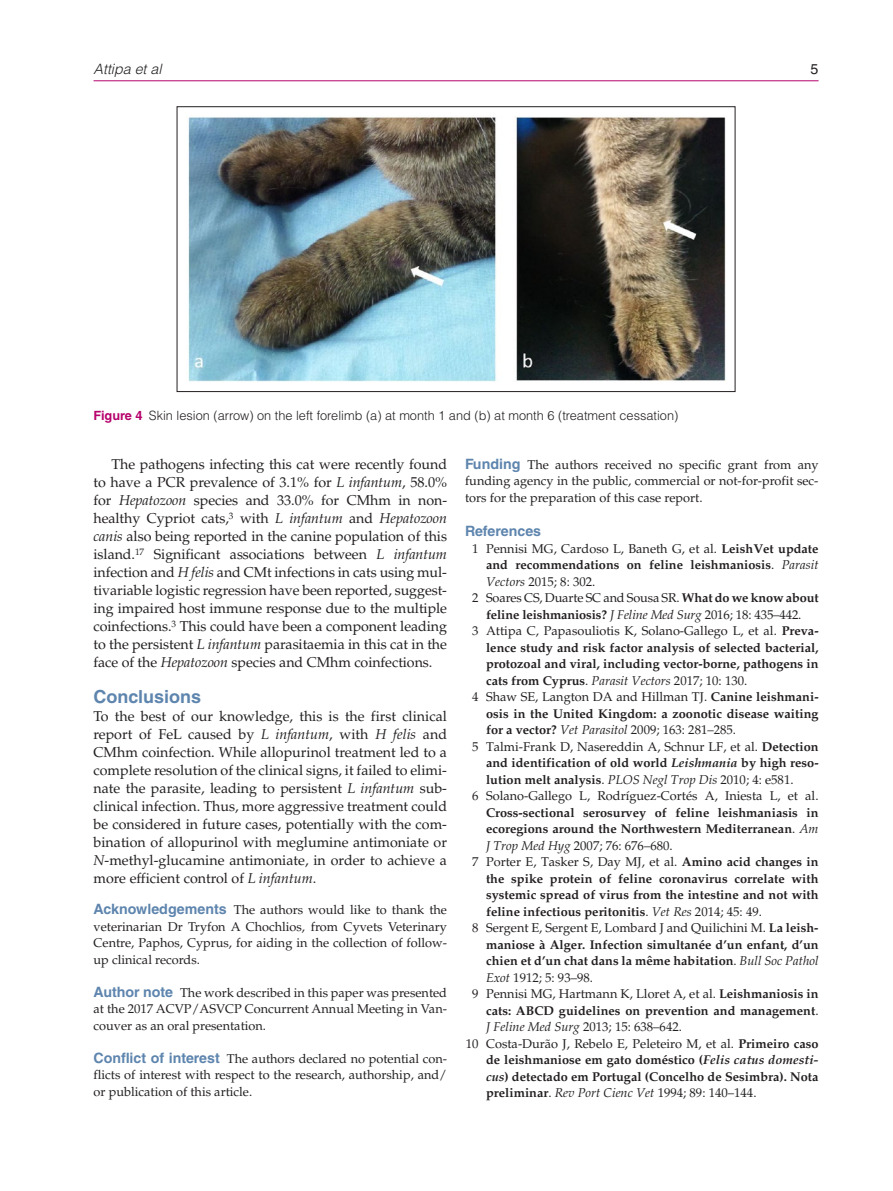
<style>
.page{position:relative;width:893px;height:1191px;background:#fff}
.page>*{position:absolute;margin:0;border:0;box-sizing:border-box;transform-origin:0 0}
.t1{font:700 18px "Helvetica LT Std";color:#5e85ae}
.t2{font:14.25px/18px "Palatino LT Std";letter-spacing:-.005em;color:#231f20;text-align:justify}
.t3{font:italic 300 14.25px "Helvetica LT Std";color:#231f20}
.t4{font:700 14.25px "Helvetica LT Std";color:#5e85ae}
.t5{font:14.25px "Helvetica LT Std";color:#231f20}
.t6{font:12.75px/16.5px "Palatino LT Std";color:#231f20;text-align:justify}
.t7{font:700 12.75px "Palatino LT Std";color:#231f20}
.t8{font:300 12.75px "Helvetica LT Std";color:#231f20}
.s1{font-weight:700;color:#b6036c}
.s2{font-style:italic}
.s3{font-family:"Helvetica LT Std";font-weight:700;font-size:14.25px;color:#5e85ae}
.s4{font-weight:700}
.s5{font-weight:400}
.s6{font-weight:400;font-style:italic}
</style>
<div class="page">
<hr style="left:94px;top:80px;width:725px;height:1px;background:#b6036c">
<img style="left:188px;top:117px;width:538px;height:265px">
<div style="left:177px;top:106px;width:558px;height:286px;border:1px solid #231f20"></div>
<p class="t3" style="left:94px;top:60px;width:70px">Attipa et al</p>
<p class="t5" style="left:811px;top:61px;width:9px">5</p>
<p class="t8" style="left:94px;top:407px;width:586px"><span class="s1">Figure 4</span> Skin lesion (arrow) on the left forelimb (a) at month 1 and (b) at month 6 (treatment cessation)</p>
<p class="t2" style="left:94px;top:455px;width:355px;text-indent:18px">The pathogens infecting this cat were recently found to have a PCR prevalence of 3.1% for <span class="s2">L infantum</span>, 58.0% for <span class="s2">Hepatozoon</span> species and 33.0% for CMhm in non&shy;healthy Cypriot cats,<sup>3</sup> with <span class="s2">L infantum</span> and <span class="s2">Hepatozoon canis</span> also being reported in the canine population of this island.<sup>17</sup> Significant associations between <span class="s2">L infantum </span>infection and <span class="s2">H felis</span> and CMt infections in cats using mul&shy;tivariable logistic regression have been reported, suggest&shy;ing impaired host immune response due to the multiple coinfections.<sup>3</sup> This could have been a component leading to the persistent <span class="s2">L infantum</span> parasitaemia in this cat in the face of the <span class="s2">Hepatozoon</span> species and CMhm coinfections.</p>
<h1 class="t1" style="left:94px;top:685px;width:109px">Conclusions</h1>
<p class="t2" style="left:94px;top:707px;width:355px">To the best of our knowledge, this is the first clinical report of FeL caused by <span class="s2">L infantum</span>, with <span class="s2">H felis</span> and CMhm coinfection. While allopurinol treatment led to a complete resolution of the clinical signs, it failed to elimi&shy;nate the parasite, leading to persistent <span class="s2">L infantum</span> sub&shy;clinical infection. Thus, more aggressive treatment could be considered in future cases, potentially with the com&shy;bination of allopurinol with meglumine antimoniate or <span class="s2">N</span>-methyl-glucamine antimoniate, in order to achieve a more efficient control of <span class="s2">L infantum</span>.</p>
<p class="t6" style="left:94px;top:902px;width:355px"><span class="s3">Acknowledgements</span> The authors would like to thank the veterinarian Dr Tryfon A Chochlios, from Cyvets Veterinary Centre, Paphos, Cyprus, for aiding in the collection of follow&shy;up clinical records.</p>
<p class="t6" style="left:94px;top:984px;width:355px"><span class="s3">Author note</span> The work described in this paper was presented at the 2017 ACVP/ASVCP Concurrent Annual Meeting in Van&shy;couver as an oral presentation.</p>
<p class="t6" style="left:94px;top:1050px;width:355px"><span class="s3">Conflict of interest</span> The authors declared no potential con&shy;flicts of interest with respect to the research, authorship, and/ or publication of this article.</p>
<p class="t6" style="left:465px;top:456px;width:355px"><span class="s3">Funding</span> The authors received no specific grant from any funding agency in the public, commercial or not-for-profit sec&shy;tors for the preparation of this case report.</p>
<p class="t4" style="left:465px;top:522px;width:78px">References</p>
<p class="t6" style="left:472px;top:540px;width:348px">1 Pennisi MG, Cardoso L, Baneth G, et al. <span class="s4">LeishVet update</span></p>
<p class="t7" style="left:486px;top:557px;width:334px">and recommendations on feline leishmaniosis<span class="s5">.</span> <span class="s6">Parasit</span></p>
<p class="t6" style="left:486px;top:573px;width:111px"><span class="s2">Vectors</span> 2015; 8: 302.</p>
<p class="t6" style="left:472px;top:590px;width:348px">2 Soares CS, Duarte SC and Sousa SR. <span class="s4">What do we know about</span></p>
<p class="t7" style="left:486px;top:607px;width:317px">feline leishmaniosis? <span class="s6">J Feline Med Surg</span> <span class="s5">2016; 18: 435–442.</span></p>
<p class="t6" style="left:472px;top:623px;width:348px">3 Attipa C, Papasouliotis K, Solano-Gallego L, et al. <span class="s4">Preva-</span></p>
<p class="t7" style="left:486px;top:640px;width:334px">lence study and risk factor analysis of selected bacterial,</p>
<p class="t7" style="left:486px;top:656px;width:334px">protozoal and viral, including vector-borne, pathogens in</p>
<p class="t7" style="left:486px;top:673px;width:263px">cats from Cyprus<span class="s5">.</span> <span class="s6">Parasit Vectors</span> <span class="s5">2017; 10: 130.</span></p>
<p class="t6" style="left:472px;top:689px;width:348px">4 Shaw SE, Langton DA and Hillman TJ. <span class="s4">Canine leishmani-</span></p>
<p class="t7" style="left:486px;top:706px;width:334px">osis in the United Kingdom: a zoonotic disease waiting</p>
<p class="t6" style="left:486px;top:722px;width:252px"><span class="s4">for a vector?</span> <span class="s2">Vet Parasitol</span> 2009; 163: 281–285.</p>
<p class="t6" style="left:472px;top:738px;width:348px">5 Talmi-Frank D, Nasereddin A, Schnur LF, et al. <span class="s4">Detection</span></p>
<p class="t7" style="left:486px;top:755px;width:334px">and identification of old world <span class="s2">Leishmania</span> by high reso-</p>
<p class="t7" style="left:486px;top:772px;width:309px">lution melt analysis<span class="s5">.</span> <span class="s6">PLOS Negl Trop Dis</span> <span class="s5">2010; 4: e581.</span></p>
<p class="t6" style="left:472px;top:788px;width:348px">6 Solano-Gallego L, Rodríguez-Cortés A, Iniesta L, et al.</p>
<p class="t7" style="left:486px;top:805px;width:334px">Cross-sectional serosurvey of feline leishmaniasis in</p>
<p class="t7" style="left:486px;top:821px;width:334px">ecoregions around the Northwestern Mediterranean<span class="s5">.</span> <span class="s6">Am</span></p>
<p class="t6" style="left:486px;top:837px;width:188px"><span class="s2">J Trop Med Hyg</span> 2007; 76: 676–680.</p>
<p class="t6" style="left:472px;top:853px;width:348px">7 Porter E, Tasker S, Day MJ, et al. <span class="s4">Amino acid changes in</span></p>
<p class="t7" style="left:486px;top:871px;width:334px">the spike protein of feline coronavirus correlate with</p>
<p class="t7" style="left:486px;top:887px;width:334px">systemic spread of virus from the intestine and not with</p>
<p class="t7" style="left:486px;top:904px;width:277px">feline infectious peritonitis<span class="s5">.</span> <span class="s6">Vet Res</span> <span class="s5">2014; 45: 49.</span></p>
<p class="t6" style="left:472px;top:919px;width:348px">8 Sergent E, Sergent E, Lombard J and Quilichini M. <span class="s4">La leish-</span></p>
<p class="t7" style="left:486px;top:937px;width:334px">maniose à Alger. Infection simultanée d’un enfant, d’un</p>
<p class="t7" style="left:486px;top:953px;width:334px">chien et d’un chat dans la même habitation<span class="s5">.</span> <span class="s6">Bull Soc Pathol</span></p>
<p class="t6" style="left:486px;top:969px;width:108px"><span class="s2">Exot</span> 1912; 5: 93–98.</p>
<p class="t6" style="left:472px;top:985px;width:348px">9 Pennisi MG, Hartmann K, Lloret A, et al. <span class="s4">Leishmaniosis in</span></p>
<p class="t7" style="left:486px;top:1003px;width:334px">cats: ABCD guidelines on prevention and management<span class="s5">.</span></p>
<p class="t6" style="left:486px;top:1018px;width:197px"><span class="s2">J Feline Med Surg</span> 2013; 15: 638–642.</p>
<p class="t6" style="left:466px;top:1035px;width:354px">10 Costa-Durão J, Rebelo E, Peleteiro M, et al. <span class="s4">Primeiro caso</span></p>
<p class="t7" style="left:486px;top:1052px;width:334px">de leishmaniose em gato doméstico (<span class="s2">Felis catus domesti-</span></p>
<p class="t7" style="left:486px;top:1069px;width:334px"><span class="s2">cus</span>) detectado em Portugal (Concelho de Sesimbra). Nota</p>
<p class="t6" style="left:486px;top:1084px;width:272px"><span class="s4">preliminar</span>. <span class="s2">Rev Port Cienc Vet</span> 1994; 89: 140–144.</p>
</div>
